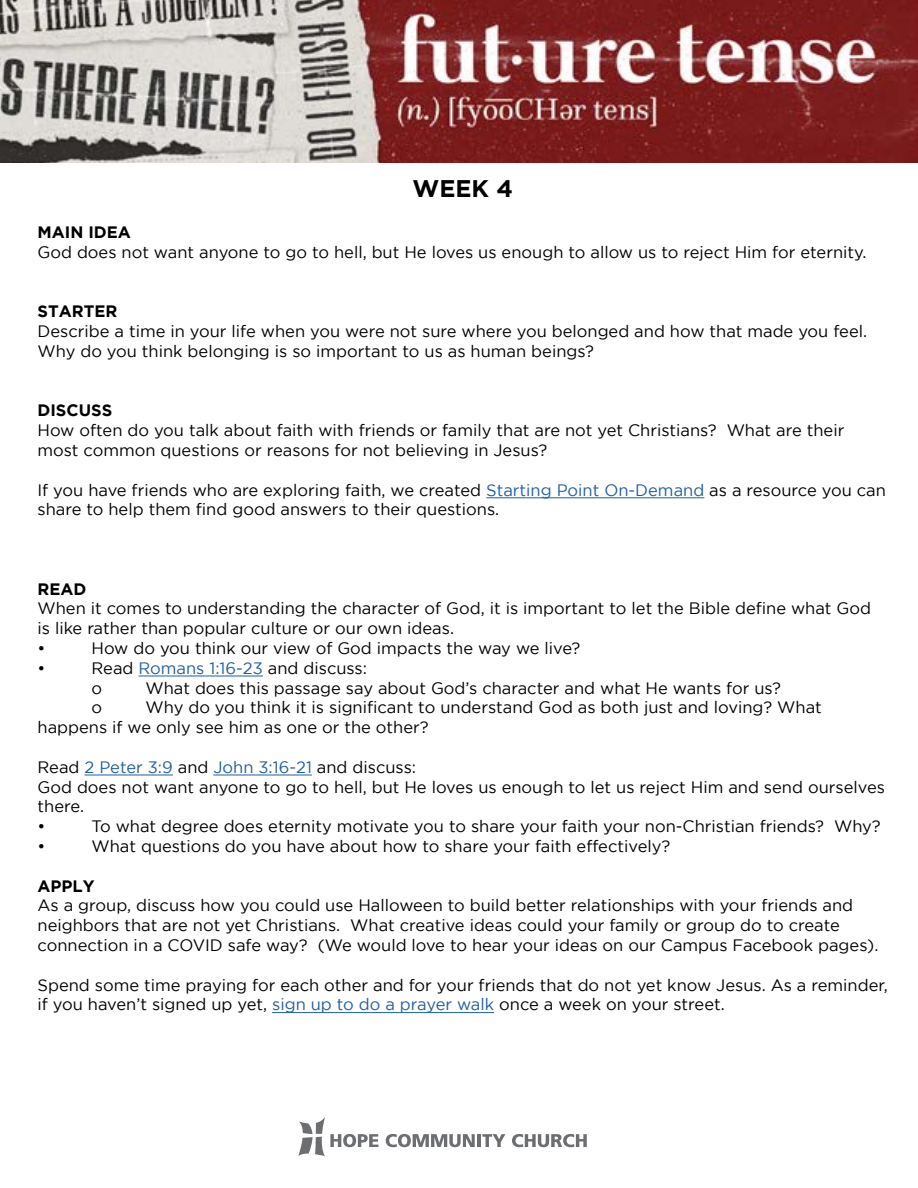
<style>
.page{position:relative;width:918px;height:1188px;background:#fff}
.page>*{position:absolute;margin:0;border:0;box-sizing:border-box;transform-origin:0 0}
.t1{font:700 24px "Gotham";color:#000}
.t2{font:16.5px/19.8px "Gotham";color:#000}
.t3{font:700 16.5px "Gotham";color:#000}
.s1{color:#215e9e}
</style>
<div class="page">
<img style="left:0;top:0;width:918px;height:163px">
<hr style="left:486px;top:498px;width:218px;height:1px;background:#215e9e">
<hr style="left:138px;top:676px;width:125px;height:1px;background:#215e9e">
<hr style="left:84px;top:775px;width:89px;height:1px;background:#215e9e">
<hr style="left:213px;top:775px;width:99px;height:1px;background:#215e9e">
<hr style="left:272px;top:1012px;width:222px;height:1px;background:#215e9e">
<svg style="left:298px;top:1117px;width:80px;height:39px"></svg>
<svg style="left:386px;top:1134px;width:89px;height:13px"></svg>
<hr style="left:477px;top:1134px;width:4px;height:13px;background:#6d6e71">
<svg style="left:482px;top:1134px;width:23px;height:13px"></svg>
<svg style="left:512px;top:1134px;width:75px;height:13px"></svg>
<h1 class="t1" style="left:413px;top:174px;width:102px">WEEK 4</h1>
<p class="t3" style="left:38px;top:223px;width:95px">MAIN IDEA</p>
<p class="t2" style="left:38px;top:242px;width:831px">God does not want anyone to go to hell, but He loves us enough to allow us to reject Him for eternity.</p>
<p class="t3" style="left:38px;top:302px;width:81px">STARTER</p>
<p class="t2" style="left:38px;top:321px;width:831px">Describe a time in your life when you were not sure where you belonged and how that made you feel.<br>Why do you think belonging is so important to us as human beings?</p>
<p class="t3" style="left:38px;top:401px;width:76px">DISCUSS</p>
<p class="t2" style="left:38px;top:420px;width:808px">How often do you talk about faith with friends or family that are not yet Christians? What are their most common questions or reasons for not believing in Jesus?</p>
<p class="t2" style="left:38px;top:480px;width:850px">If you have friends who are exploring faith, we created <span class="s1">Starting Point On-Demand</span> as a resource you can share to help them find good answers to their questions.</p>
<p class="t3" style="left:38px;top:579px;width:50px">READ</p>
<p class="t2" style="left:38px;top:598px;width:835px">When it comes to understanding the character of God, it is important to let the Bible define what God is like rather than popular culture or our own ideas.<br>•</p>
<p class="t2" style="left:92px;top:638px;width:490px">How do you think our view of God impacts the way we live?</p>
<p class="t2" style="left:38px;top:658px;width:9px">•</p>
<p class="t2" style="left:92px;top:658px;width:277px">Read <span class="s1">Romans 1:16-23</span> and discuss: o</p>
<p class="t2" style="left:146px;top:678px;width:637px">What does this passage say about God’s character and what He wants for us?</p>
<p class="t2" style="left:38px;top:697px;width:786px;text-indent:108px">Why do you think it is significant to understand God as both just and loving? What happens if we only see him as one or the other?</p>
<p class="t2" style="left:38px;top:757px;width:849px">Read <span class="s1">2 Peter 3:9</span> and <span class="s1">John 3:16-21</span> and discuss:<br>God does not want anyone to go to hell, but He loves us enough to let us reject Him and send ourselves there.<br>•</p>
<p class="t2" style="left:92px;top:697px;width:12px">o</p>
<p class="t2" style="left:92px;top:816px;width:791px">To what degree does eternity motivate you to share your faith your non-Christian friends? Why?</p>
<p class="t2" style="left:38px;top:836px;width:9px">•</p>
<p class="t2" style="left:92px;top:836px;width:580px">What questions do you have about how to share your faith effectively?</p>
<p class="t3" style="left:38px;top:876px;width:59px">APPLY</p>
<p class="t2" style="left:38px;top:895px;width:842px">As a group, discuss how you could use Halloween to build better relationships with your friends and neighbors that are not yet Christians. What creative ideas could your family or group do to create connection in a COVID safe way? (We would love to hear your ideas on our Campus Facebook pages).</p>
<p class="t2" style="left:38px;top:975px;width:852px">Spend some time praying for each other and for your friends that do not yet know Jesus. As a reminder, if you haven’t signed up yet, <span class="s1">sign up to do a prayer walk</span> once a week on your street.</p>
</div>
